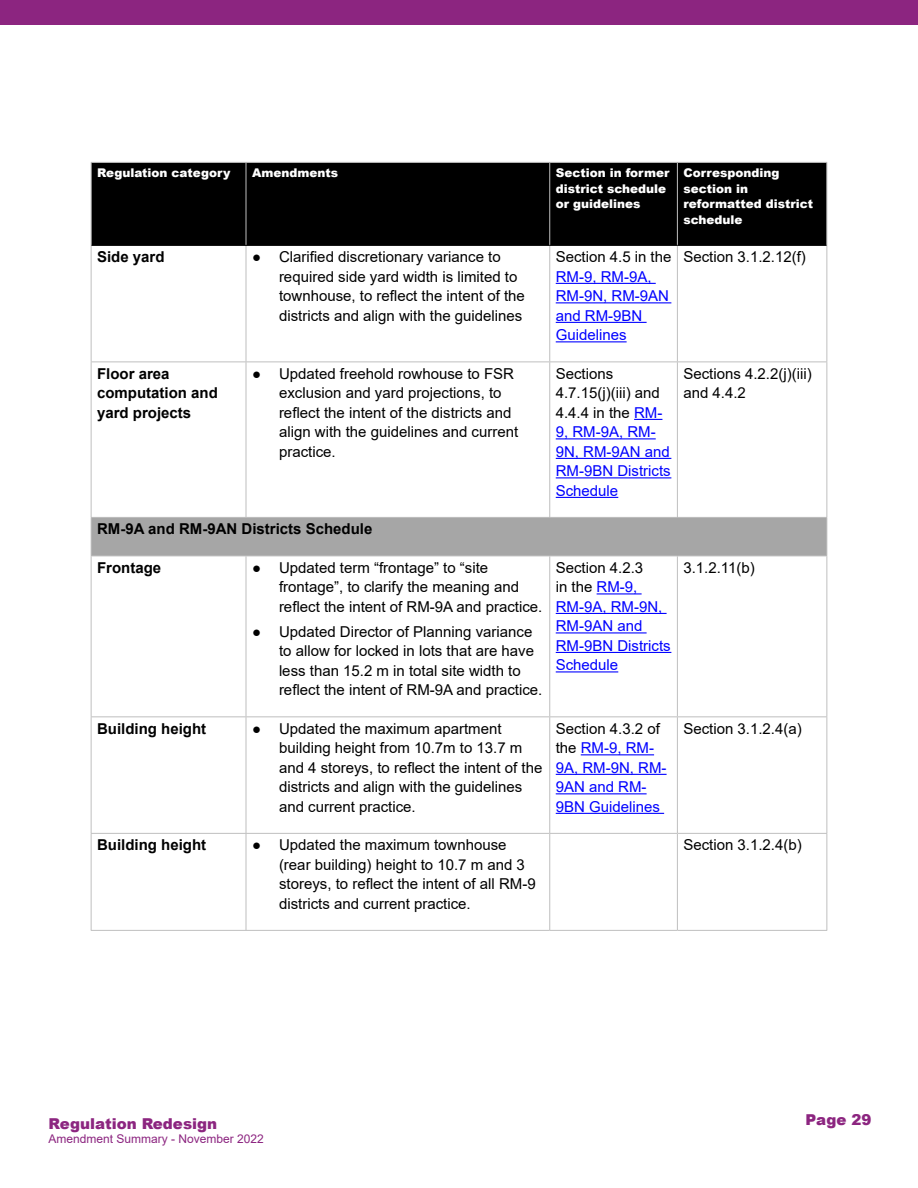
<style>
.page{position:relative;width:918px;height:1188px;background:#fff}
.page>*{position:absolute;margin:0;border:0;box-sizing:border-box;transform-origin:0 0}
.t1{font:15px/19.5px "Arial";color:#000}
.t2{font:15px/19.5px "Arial";color:#00f}
.Normal_Bold{font:700 15px/19.5px "Arial";color:#000}
.Subheading_1{font:700 15px "Arial";color:#000}
.t3{font:900 15px "Arial";color:#8c2580}
.t4{font:900 12px/15.6px "Arial";color:#fff}
.t5{font:12px "Arial";color:#8c2580}
.s1{color:#000}
</style>
<div class="page">
<div style="left:0;top:0;width:918px;height:25px;background:#8c2580"></div>
<div style="left:92px;top:163px;width:734px;height:82px;background:#000"></div>
<div style="left:91px;top:517px;width:736px;height:39px;background:#a6a6a6"></div>
<hr style="left:246px;top:163px;width:1px;height:82px;background:#bfbfbf">
<hr style="left:549px;top:163px;width:1px;height:82px;background:#bfbfbf">
<hr style="left:677px;top:163px;width:1px;height:82px;background:#bfbfbf">
<hr style="left:246px;top:246px;width:1px;height:116px;background:#bfbfbf">
<hr style="left:549px;top:246px;width:1px;height:116px;background:#bfbfbf">
<hr style="left:677px;top:246px;width:1px;height:116px;background:#bfbfbf">
<hr style="left:91px;top:362px;width:155px;height:1px;background:#bfbfbf">
<hr style="left:246px;top:362px;width:304px;height:1px;background:#bfbfbf">
<hr style="left:246px;top:362px;width:1px;height:155px;background:#bfbfbf">
<hr style="left:550px;top:362px;width:127px;height:1px;background:#bfbfbf">
<hr style="left:549px;top:362px;width:1px;height:155px;background:#bfbfbf">
<hr style="left:677px;top:362px;width:150px;height:1px;background:#bfbfbf">
<hr style="left:677px;top:362px;width:1px;height:155px;background:#bfbfbf">
<hr style="left:91px;top:517px;width:155px;height:1px;background:#bfbfbf">
<hr style="left:246px;top:517px;width:304px;height:1px;background:#bfbfbf">
<hr style="left:550px;top:517px;width:127px;height:1px;background:#bfbfbf">
<hr style="left:677px;top:517px;width:150px;height:1px;background:#bfbfbf">
<hr style="left:91px;top:556px;width:155px;height:1px;background:#bfbfbf">
<hr style="left:246px;top:556px;width:304px;height:1px;background:#bfbfbf">
<hr style="left:246px;top:556px;width:1px;height:160px;background:#bfbfbf">
<hr style="left:550px;top:556px;width:127px;height:1px;background:#bfbfbf">
<hr style="left:549px;top:556px;width:1px;height:160px;background:#bfbfbf">
<hr style="left:677px;top:556px;width:150px;height:1px;background:#bfbfbf">
<hr style="left:677px;top:556px;width:1px;height:160px;background:#bfbfbf">
<hr style="left:91px;top:716px;width:155px;height:1px;background:#bfbfbf">
<hr style="left:246px;top:716px;width:304px;height:1px;background:#bfbfbf">
<hr style="left:246px;top:717px;width:1px;height:116px;background:#bfbfbf">
<hr style="left:550px;top:716px;width:127px;height:1px;background:#bfbfbf">
<hr style="left:549px;top:717px;width:1px;height:116px;background:#bfbfbf">
<hr style="left:677px;top:716px;width:150px;height:1px;background:#bfbfbf">
<hr style="left:677px;top:717px;width:1px;height:116px;background:#bfbfbf">
<hr style="left:91px;top:833px;width:155px;height:1px;background:#bfbfbf">
<hr style="left:246px;top:833px;width:304px;height:1px;background:#bfbfbf">
<hr style="left:246px;top:834px;width:1px;height:96px;background:#bfbfbf">
<hr style="left:550px;top:833px;width:127px;height:1px;background:#bfbfbf">
<hr style="left:549px;top:834px;width:1px;height:96px;background:#bfbfbf">
<hr style="left:677px;top:833px;width:150px;height:1px;background:#bfbfbf">
<hr style="left:677px;top:834px;width:1px;height:96px;background:#bfbfbf">
<hr style="left:91px;top:930px;width:155px;height:1px;background:#bfbfbf">
<hr style="left:246px;top:930px;width:304px;height:1px;background:#bfbfbf">
<hr style="left:550px;top:930px;width:127px;height:1px;background:#bfbfbf">
<hr style="left:677px;top:930px;width:150px;height:1px;background:#bfbfbf">
<hr style="left:91px;top:245px;width:1px;height:117px;background:#bfbfbf">
<hr style="left:826px;top:245px;width:1px;height:117px;background:#bfbfbf">
<hr style="left:91px;top:362px;width:1px;height:155px;background:#bfbfbf">
<hr style="left:826px;top:362px;width:1px;height:155px;background:#bfbfbf">
<hr style="left:91px;top:518px;width:1px;height:38px;background:#bfbfbf">
<hr style="left:826px;top:518px;width:1px;height:38px;background:#bfbfbf">
<hr style="left:91px;top:556px;width:1px;height:160px;background:#bfbfbf">
<hr style="left:826px;top:556px;width:1px;height:160px;background:#bfbfbf">
<hr style="left:91px;top:717px;width:1px;height:116px;background:#bfbfbf">
<hr style="left:91px;top:834px;width:1px;height:96px;background:#bfbfbf">
<hr style="left:826px;top:717px;width:1px;height:116px;background:#bfbfbf">
<hr style="left:826px;top:834px;width:1px;height:96px;background:#bfbfbf">
<hr style="left:91px;top:162px;width:155px;height:1px;background:#bfbfbf">
<hr style="left:91px;top:163px;width:1px;height:82px;background:#bfbfbf">
<hr style="left:246px;top:162px;width:304px;height:1px;background:#bfbfbf">
<hr style="left:550px;top:162px;width:127px;height:1px;background:#bfbfbf">
<hr style="left:677px;top:162px;width:150px;height:1px;background:#bfbfbf">
<hr style="left:826px;top:163px;width:1px;height:82px;background:#bfbfbf">
<hr style="left:92px;top:245px;width:154px;height:1px;background:#000">
<hr style="left:246px;top:245px;width:304px;height:1px;background:#000">
<hr style="left:550px;top:245px;width:127px;height:1px;background:#000">
<hr style="left:677px;top:245px;width:149px;height:1px;background:#000">
<hr style="left:556px;top:283px;width:100px;height:1px;background:#00f">
<hr style="left:556px;top:302px;width:115px;height:1px;background:#00f">
<hr style="left:556px;top:322px;width:91px;height:1px;background:#00f">
<hr style="left:556px;top:341px;width:71px;height:1px;background:#00f">
<svg style="left:634px;top:419px;width:28px;height:1px"></svg>
<hr style="left:556px;top:438px;width:100px;height:1px;background:#00f">
<hr style="left:556px;top:458px;width:115px;height:1px;background:#00f">
<hr style="left:556px;top:477px;width:115px;height:1px;background:#00f">
<hr style="left:556px;top:497px;width:62px;height:1px;background:#00f">
<hr style="left:597px;top:593px;width:45px;height:1px;background:#00f">
<hr style="left:556px;top:613px;width:111px;height:1px;background:#00f">
<hr style="left:556px;top:632px;width:91px;height:1px;background:#00f">
<hr style="left:556px;top:652px;width:115px;height:1px;background:#00f">
<hr style="left:556px;top:671px;width:62px;height:1px;background:#00f">
<hr style="left:581px;top:754px;width:73px;height:1px;background:#00f">
<hr style="left:556px;top:774px;width:111px;height:1px;background:#00f">
<hr style="left:556px;top:793px;width:91px;height:1px;background:#00f">
<hr style="left:556px;top:813px;width:108px;height:1px;background:#00f">
<p class="t4" style="left:97px;top:165px;width:135px">Regulation category</p>
<p class="t4" style="left:252px;top:165px;width:88px">Amendments</p>
<p class="t4" style="left:556px;top:165px;width:115px">Section in former district schedule or guidelines</p>
<p class="t4" style="left:683px;top:165px;width:131px">Corresponding section in reformatted district schedule</p>
<p class="Normal_Bold" style="left:97px;top:247px;width:69px">Side yard</p>
<p class="t1" style="left:279px;top:247px;width:247px;text-indent:-27px">● Clarified discretionary variance to required side yard width is limited to townhouse, to reflect the intent of the districts and align with the guidelines</p>
<p class="t2" style="left:556px;top:247px;width:117px"><span class="s1">Section 4.5 in the<br></span>RM-9, RM-9A,<br>RM-9N, RM-9AN and RM-9BN<br>Guidelines</p>
<p class="t1" style="left:683px;top:247px;width:124px">Section 3. 1.2. 12(f)</p>
<p class="Normal_Bold" style="left:97px;top:364px;width:122px">Floor area computation and yard projects</p>
<p class="t1" style="left:279px;top:364px;width:241px;text-indent:-27px">● Updated freehold rowhouse to FSR exclusion and yard projections, to reflect the intent of the districts and align with the guidelines and current practice.</p>
<p class="t2" style="left:556px;top:364px;width:116px"><span class="s1">Sections<br>4.7. 15(j)(iii) and<br>4.4.4 in the</span> RM-<br>9, RM-9A, RM-<br>9N, RM-9AN and<br>RM-9BN Districts<br>Schedule</p>
<p class="t1" style="left:683px;top:364px;width:130px">Sections 4.2.2(j)(iii) and 4.4.2</p>
<p class="Subheading_1" style="left:97px;top:518px;width:277px">RM-9A and RM-9AN Districts Schedule</p>
<p class="Normal_Bold" style="left:97px;top:558px;width:66px">Frontage</p>
<p class="t1" style="left:279px;top:558px;width:265px;text-indent:-27px">● Updated term “frontage” to “site frontage”, to clarify the meaning and reflect the intent of RM-9A and practice.</p>
<p class="t1" style="left:279px;top:622px;width:265px;text-indent:-27px">● Updated Director of Planning variance to allow for locked in lots that are have less than 15.2 m in total site width to reflect the intent of RM-9A and practice.</p>
<p class="t2" style="left:556px;top:558px;width:116px"><span class="s1">Section 4.2.3<br>in the</span> RM-9,<br>RM-9A, RM-9N,<br>RM-9AN and<br>RM-9BN Districts<br>Schedule</p>
<p class="t1" style="left:683px;top:558px;width:73px">3.1.2.11(b)</p>
<p class="Normal_Bold" style="left:97px;top:719px;width:111px">Building height</p>
<p class="t1" style="left:279px;top:719px;width:265px;text-indent:-27px">● Updated the maximum apartment building height from 10.7m to 13.7 m and 4 storeys, to reflect the intent of the districts and align with the guidelines and current practice.</p>
<p class="t2" style="left:556px;top:719px;width:112px"><span class="s1">Section 4.3.2 of the</span> RM-9, RM-<br>9A, RM-9N, RM-<br>9AN and RM-<br>9BN Guidelines</p>
<p class="t1" style="left:683px;top:719px;width:120px">Section 3. 1.2.4(a)</p>
<p class="Normal_Bold" style="left:97px;top:835px;width:111px">Building height</p>
<p class="t1" style="left:279px;top:835px;width:258px;text-indent:-27px">● Updated the maximum townhouse (rear building) height to 10.7 m and 3 storeys, to reflect the intent of all RM-9 districts and current practice.</p>
<p class="t1" style="left:683px;top:835px;width:120px">Section 3. 1.2.4(b)</p>
<p class="t3" style="left:49px;top:1112px;width:170px">Regulation Redesign</p>
<p class="t5" style="left:49px;top:1131px;width:217px">Amendment Summary - November 2022</p>
<p class="t3" style="left:806px;top:1109px;width:67px">Page 29</p>
</div>
